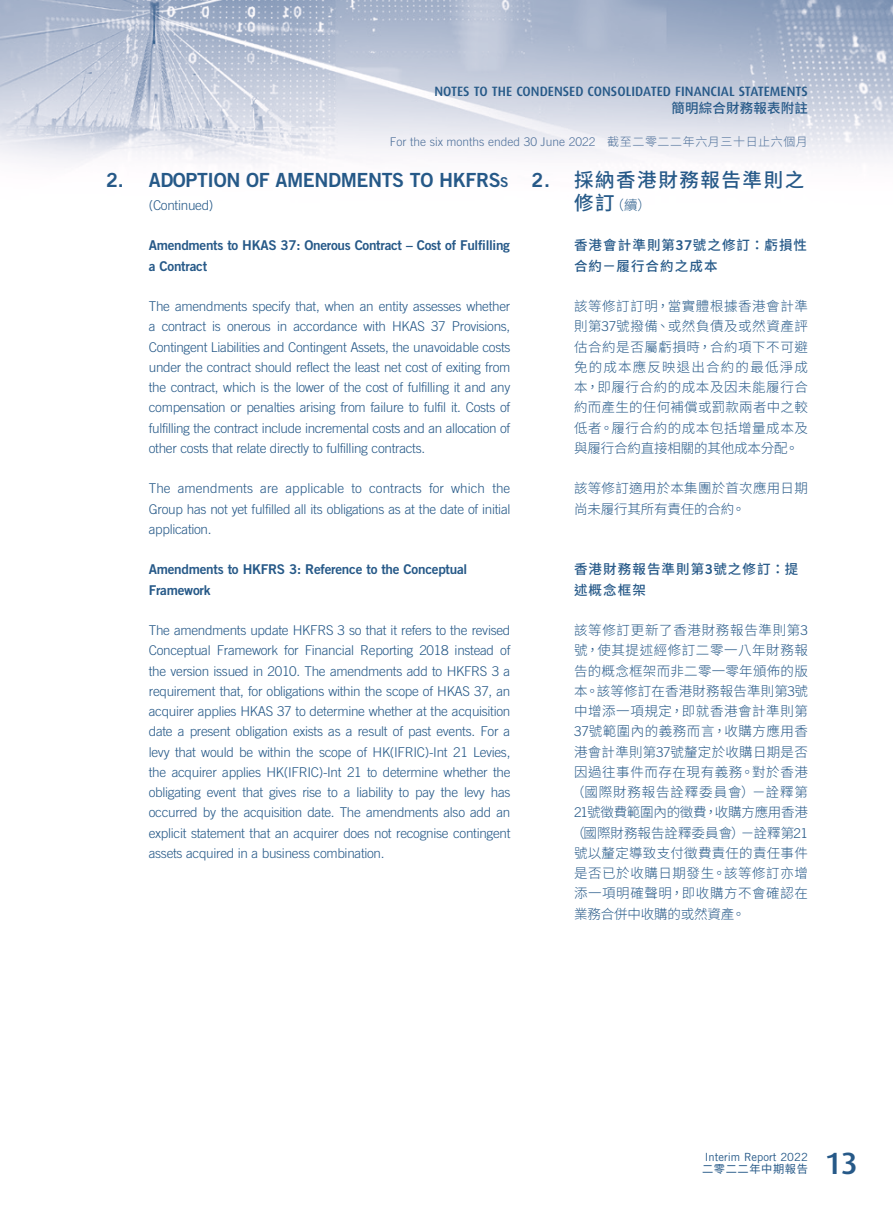
<style>
.page{position:relative;width:893px;height:1212px;background:#fff}
.page>*{position:absolute;margin:0;border:0;box-sizing:border-box;transform-origin:0 0}
.t1{font:500 30.75px "Dax";color:#265988}
.Heading_1{font:19.5px "Trade Gothic LT Std Bd 2";letter-spacing:-.02em;color:#265988}
.C_Heading_1{font:500 19.5px "Source Han Sans TC";letter-spacing:.08em;color:#265988}
.Body_Text{font:300 13.5px/20.2px "Trade Gothic LT Std";letter-spacing:-.02em;color:#265988;text-align:justify}
.C_Body_Text{font:300 13.5px/20.2px "Source Han Sans TC";letter-spacing:.02em;color:#265988;text-align:justify}
.Heading_2{font:13.5px/20.2px "Trade Gothic LT Std Bd 2";letter-spacing:-.02em;color:#265988}
.t2{font:500 13.5px "Dax";color:#265988}
.C_Heading_2{font:500 13.5px/20.2px "Source Han Sans TC";letter-spacing:.08em;color:#265988}
.Heading_1-2{font:300 13.5px "Trade Gothic LT Std";letter-spacing:-.02em;color:#265988}
.C_Heading_2-2{font:500 13.5px "Source Han Sans TC";letter-spacing:.01em;color:#265988}
.C_Heading_1-2{font:300 13.5px "Source Han Sans TC";color:#265988}
.t3{font:300 12px "Trade Gothic LT Std";color:#4e709a}
.t4{font:11.25px "Trade Gothic LT Std";color:#265988}
.t5{font:11.25px "Source Han Sans TC";letter-spacing:.05em;color:#265988}
.s1{font-family:"Source Han Sans TC"}
.s2{font-size:13.65px}
.s3{font-family:"Trade Gothic LT Std Bd 2";font-weight:400}
.s4{font-weight:500;font-size:19.5px}
.s5{font-family:"Trade Gothic LT Std"}
</style>
<div class="page">
<img style="left:0;top:0;width:893px;height:165px">
<p class="t2" style="left:434px;top:84px;width:17px">NOTES</p>
<p class="t2" style="left:474px;top:84px;width:82px">TO THE CONDENSE</p>
<p class="t2" style="left:575px;top:84px;width:28px">D CONSO</p>
<p class="t2" style="left:626px;top:84px;width:64px">LIDATED FINANCIA</p>
<p class="t2" style="left:729px;top:84px;width:24px">L STATEMENTS</p>
<p class="C_Heading_2-2" style="left:671px;top:100px;width:138px">簡明綜合財務報表附註</p>
<p class="t3" style="left:390px;top:135px;width:420px">For the six months ended 30 June 2022 <span class="s1">截至二零二二年六月三十日止六個月</span></p>
<p class="Heading_1" style="left:106px;top:168px;width:404px">2. ADOPTION OF AMENDMENTS TO HKFRS<span class="s2">S</span></p>
<p class="Heading_1-2" style="left:149px;top:197px;width:66px">(Continued)</p>
<p class="Heading_2" style="left:149px;top:235px;width:363px">Amendments to HKAS 37: Onerous Contract – Cost of Fulfilling a Contract</p>
<p class="Body_Text" style="left:149px;top:296px;width:363px">The amendments specify that, when an entity assesses whether a contract is onerous in accordance with HKAS 37 Provisions, Contingent Liabilities and Contingent Assets, the unavoidable costs under the contract should reflect the least net cost of exiting from the contract, which is the lower of the cost of fulfilling it and any compensation or penalties arising from failure to fulfil it. Costs of fulfilling the contract include incremental costs and an allocation of other costs that relate directly to fulfilling contracts.</p>
<p class="Body_Text" style="left:149px;top:478px;width:363px">The amendments are applicable to contracts for which the Group has not yet fulfilled all its obligations as at the date of initial application.</p>
<p class="Heading_2" style="left:149px;top:559px;width:320px">Amendments to HKFRS 3: Reference to the Conceptual<br>Framework</p>
<p class="Body_Text" style="left:149px;top:620px;width:363px">The amendments update HKFRS 3 so that it refers to the revised Conceptual Framework for Financial Reporting 2018 instead of the version issued in 2010. The amendments add to HKFRS 3 a requirement that, for obligations within the scope of HKAS 37, an acquirer applies HKAS 37 to determine whether at the acquisition date a present obligation exists as a result of past events. For a levy that would be within the scope of HK(IFRIC)-Int 21 Levies, the acquirer applies HK(IFRIC)-Int 21 to determine whether the obligating event that gives rise to a liability to pay the levy has occurred by the acquisition date. The amendments also add an explicit statement that an acquirer does not recognise contingent assets acquired in a business combination.</p>
<p class="C_Heading_1" style="left:531px;top:169px;width:274px"><span class="s3">2.</span> 採納香港財務報告準則之</p>
<p class="C_Heading_1-2" style="left:574px;top:197px;width:78px"><span class="s4">修訂</span>（續）</p>
<p class="C_Heading_2" style="left:574px;top:235px;width:235px">香港會計準則第<span class="s3">37</span>號之修訂：虧損性合約－履行合約之成本</p>
<p class="C_Body_Text" style="left:574px;top:296px;width:235px">該等修訂訂明，當實體根據香港會計準則第<span class="s5">37</span>號撥備、或然負債及或然資產評估合約是否屬虧損時，合約項下不可避免的成本應反映退出合約的最低淨成本，即履行合約的成本及因未能履行合約而產生的任何補償或罰款兩者中之較低者。履行合約的成本包括增量成本及與履行合約直接相關的其他成本分配。</p>
<p class="C_Body_Text" style="left:574px;top:478px;width:235px">該等修訂適用於本集團於首次應用日期尚未履行其所有責任的合約。</p>
<p class="C_Heading_2" style="left:574px;top:559px;width:226px">香港財務報告準則第<span class="s3">3</span>號之修訂：提述概念框架</p>
<p class="C_Body_Text" style="left:571px;top:620px;width:238px">該等修訂更新了香港財務報告準則第<span class="s5">3</span>號，使其提述經修訂二零一八年財務報告的概念框架而非二零一零年頒佈的版本。該等修訂在香港財務報告準則第<span class="s5">3</span>號中增添一項規定，即就香港會計準則第<span class="s5">37</span>號範圍內的義務而言，收購方應用香港會計準則第<span class="s5">37</span>號釐定於收購日期是否因過往事件而存在現有義務。對於香港（國際財務報告詮釋委員會）－詮釋第<span class="s5">21</span>號徵費範圍內的徵費，收購方應用香港（國際財務報告詮釋委員會）－詮釋第<span class="s5">21</span>號以釐定導致支付徵費責任的責任事件是否已於收購日期發生。該等修訂亦增添一項明確聲明，即收購方不會確認在業務合併中收購的或然資產。</p>
<p class="t4" style="left:705px;top:1150px;width:105px">Interim Report 2022</p>
<p class="t5" style="left:702px;top:1162px;width:107px">二零二二年中期報告</p>
<h1 class="t1" style="left:825px;top:1146px;width:34px">13</h1>
</div>
